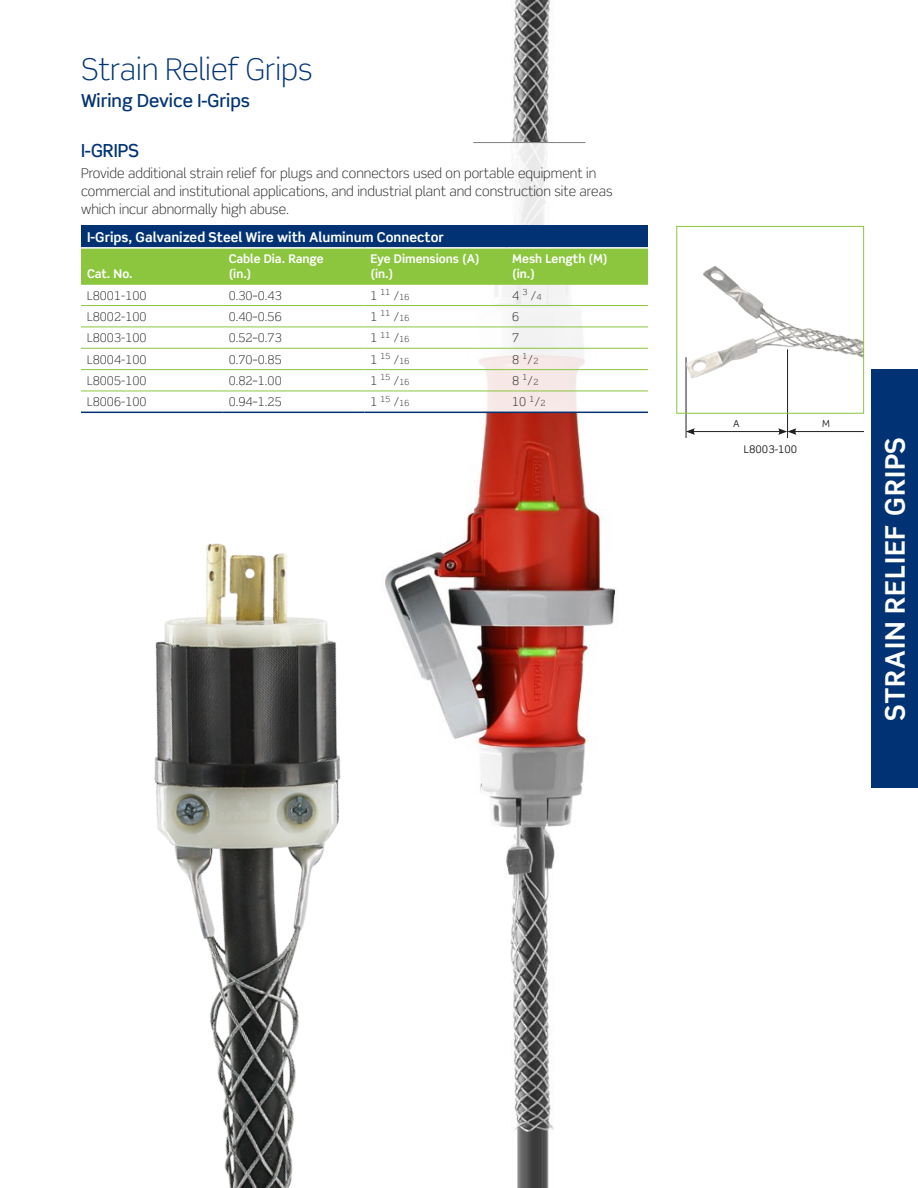
<style>
.page{position:relative;width:918px;height:1188px;background:#fff}
.page>*{position:absolute;margin:0;border:0;box-sizing:border-box;transform-origin:0 0}
.t1{font:300 30px "Scene Std";color:#013374}
.t2{font:700 27px "Scene Std";letter-spacing:.03em;color:#fff}
.t3{font:500 18px "Scene Std";color:#013374}
.t4{font:300 13.5px/18px "Scene Std";color:#231f20}
.t5{font:700 13.5px "Scene Std";color:#fff}
.t6{font:300 12px "Scene Std";color:#231f20}
.t7{font:700 12px/15px "Scene Std";color:#fff}
.Feature_callouts-Ita{font:10.5px "Scene Std";color:#231f20}
.t8{font:9.6px "Scene Std";color:#231f20}
.t9{font:300 8.4px "Scene Std";color:#231f20}
.s1{font-size:12px}
.s2{font-size:8.4px}
</style>
<div class="page">
<img style="left:368px;top:0;width:264px;height:1188px">
<svg style="left:459px;top:143px;width:150px;height:269px"></svg>
<hr style="left:787px;top:349px;width:1px;height:89px;background:#231f20">
<hr style="left:692px;top:431px;width:89px;height:1px;background:#231f20">
<svg style="left:687px;top:428px;width:8px;height:7px"></svg>
<hr style="left:794px;top:431px;width:70px;height:1px;background:#231f20">
<svg style="left:778px;top:428px;width:18px;height:7px"></svg>
<hr style="left:686px;top:357px;width:1px;height:81px;background:#231f20">
<div style="left:81px;top:225px;width:567px;height:23px;background:#013374"></div>
<div style="left:81px;top:249px;width:567px;height:35px;background:#8bc63e"></div>
<hr style="left:81px;top:247px;width:142px;height:2px;background:#fff">
<hr style="left:223px;top:247px;width:141px;height:2px;background:#fff">
<hr style="left:364px;top:247px;width:142px;height:2px;background:#fff">
<hr style="left:506px;top:247px;width:142px;height:2px;background:#fff">
<hr style="left:81px;top:412px;width:142px;height:1px;background:#013374">
<hr style="left:223px;top:412px;width:141px;height:1px;background:#013374">
<hr style="left:364px;top:412px;width:142px;height:1px;background:#013374">
<hr style="left:506px;top:412px;width:142px;height:1px;background:#013374">
<hr style="left:81px;top:284px;width:142px;height:1px;background:#8bc63e">
<hr style="left:223px;top:284px;width:141px;height:1px;background:#8bc63e">
<hr style="left:364px;top:284px;width:142px;height:1px;background:#8bc63e">
<hr style="left:506px;top:284px;width:142px;height:1px;background:#8bc63e">
<hr style="left:81px;top:305px;width:142px;height:1px;background:#8bc63e">
<hr style="left:223px;top:305px;width:141px;height:1px;background:#8bc63e">
<hr style="left:364px;top:305px;width:142px;height:1px;background:#8bc63e">
<hr style="left:506px;top:305px;width:142px;height:1px;background:#8bc63e">
<hr style="left:81px;top:327px;width:142px;height:1px;background:#8bc63e">
<hr style="left:223px;top:327px;width:141px;height:1px;background:#8bc63e">
<hr style="left:364px;top:327px;width:142px;height:1px;background:#8bc63e">
<hr style="left:506px;top:327px;width:142px;height:1px;background:#8bc63e">
<hr style="left:81px;top:348px;width:142px;height:1px;background:#8bc63e">
<hr style="left:223px;top:348px;width:141px;height:1px;background:#8bc63e">
<hr style="left:364px;top:348px;width:142px;height:1px;background:#8bc63e">
<hr style="left:506px;top:348px;width:142px;height:1px;background:#8bc63e">
<hr style="left:81px;top:369px;width:142px;height:1px;background:#8bc63e">
<hr style="left:223px;top:369px;width:141px;height:1px;background:#8bc63e">
<hr style="left:364px;top:369px;width:142px;height:1px;background:#8bc63e">
<hr style="left:506px;top:369px;width:142px;height:1px;background:#8bc63e">
<hr style="left:81px;top:391px;width:142px;height:1px;background:#8bc63e">
<hr style="left:223px;top:391px;width:141px;height:1px;background:#8bc63e">
<hr style="left:364px;top:391px;width:142px;height:1px;background:#8bc63e">
<hr style="left:506px;top:391px;width:142px;height:1px;background:#8bc63e">
<img style="left:685px;top:266px;width:177px;height:122px">
<div style="left:676px;top:226px;width:188px;height:188px;border:1px solid #8bc63e"></div>
<div style="left:872px;top:370px;width:46px;height:418px;background:#013374"></div>
<img style="left:154px;top:543px;width:187px;height:645px">
<hr style="left:473px;top:142px;width:113px;height:1px;background:#7e8083">
<p class="t1" style="left:81px;top:51px;width:233px">Strain Relief Grips</p>
<p class="t3" style="left:81px;top:89px;width:171px">Wiring Device I-Grips</p>
<p class="t3" style="left:81px;top:139px;width:60px">I-GRIPS</p>
<p class="t4" style="left:81px;top:164px;width:533px">Provide additional strain relief for plugs and connectors used on portable equipment in commercial and institutional applications, and industrial plant and construction site areas which incur abnormally high abuse.</p>
<p class="t5" style="left:87px;top:229px;width:358px">I-Grips, Galvanized Steel Wire with Aluminum Connector</p>
<p class="t7" style="left:87px;top:266px;width:47px">Cat. No.</p>
<p class="t7" style="left:229px;top:251px;width:96px">Cable Dia. Range (in.)</p>
<p class="t7" style="left:370px;top:251px;width:111px">Eye Dimensions (A) (in.)</p>
<p class="t7" style="left:512px;top:251px;width:97px">Mesh Length (M) (in.)</p>
<p class="t6" style="left:87px;top:288px;width:61px">L8001-100</p>
<p class="t6" style="left:229px;top:288px;width:55px">0.30–0.43</p>
<p class="t9" style="left:370px;top:289px;width:40px"><span class="s1">1</span> 11 <span class="s1">/</span>16</p>
<p class="t6" style="left:512px;top:288px;width:31px">4 <sup>3</sup> /<span class="s2">4</span></p>
<p class="t6" style="left:87px;top:309px;width:61px">L8002-100</p>
<p class="t6" style="left:229px;top:309px;width:55px">0.40–0.56</p>
<p class="t9" style="left:370px;top:311px;width:40px"><span class="s1">1</span> 11 <span class="s1">/</span>16</p>
<p class="t6" style="left:512px;top:309px;width:9px">6</p>
<p class="t6" style="left:87px;top:331px;width:61px">L8003-100</p>
<p class="t6" style="left:229px;top:331px;width:55px">0.52–0.73</p>
<p class="t9" style="left:370px;top:332px;width:40px"><span class="s1">1</span> 11 <span class="s1">/</span>16</p>
<p class="t6" style="left:512px;top:331px;width:9px">7</p>
<p class="t6" style="left:87px;top:352px;width:61px">L8004-100</p>
<p class="t6" style="left:229px;top:352px;width:55px">0.70–0.85</p>
<p class="t9" style="left:370px;top:353px;width:40px"><span class="s1">1</span> 15 <span class="s1">/</span>16</p>
<p class="t6" style="left:512px;top:352px;width:28px">8 <sup>1</sup>/<span class="s2">2</span></p>
<p class="t6" style="left:87px;top:373px;width:61px">L8005-100</p>
<p class="t6" style="left:229px;top:373px;width:55px">0.82–1.00</p>
<p class="t9" style="left:370px;top:375px;width:40px"><span class="s1">1</span> 15 <span class="s1">/</span>16</p>
<p class="t6" style="left:512px;top:373px;width:28px">8 <sup>1</sup>/<span class="s2">2</span></p>
<p class="t6" style="left:87px;top:395px;width:61px">L8006-100</p>
<p class="t6" style="left:229px;top:395px;width:55px">0.94–1.25</p>
<p class="t9" style="left:370px;top:396px;width:40px"><span class="s1">1</span> 15 <span class="s1">/</span>16</p>
<p class="t6" style="left:512px;top:395px;width:35px">10 <sup>1</sup>/<span class="s2">2</span></p>
<p class="t8" style="left:733px;top:418px;width:8px">A</p>
<p class="t8" style="left:822px;top:418px;width:9px">M</p>
<p class="Feature_callouts-Ita" style="left:744px;top:443px;width:55px">L8003-100</p>
<p class="t2" style="left:878px;top:721px;width:285px;rotate:-90deg">STRAIN RELIEF GRIPS</p>
</div>
